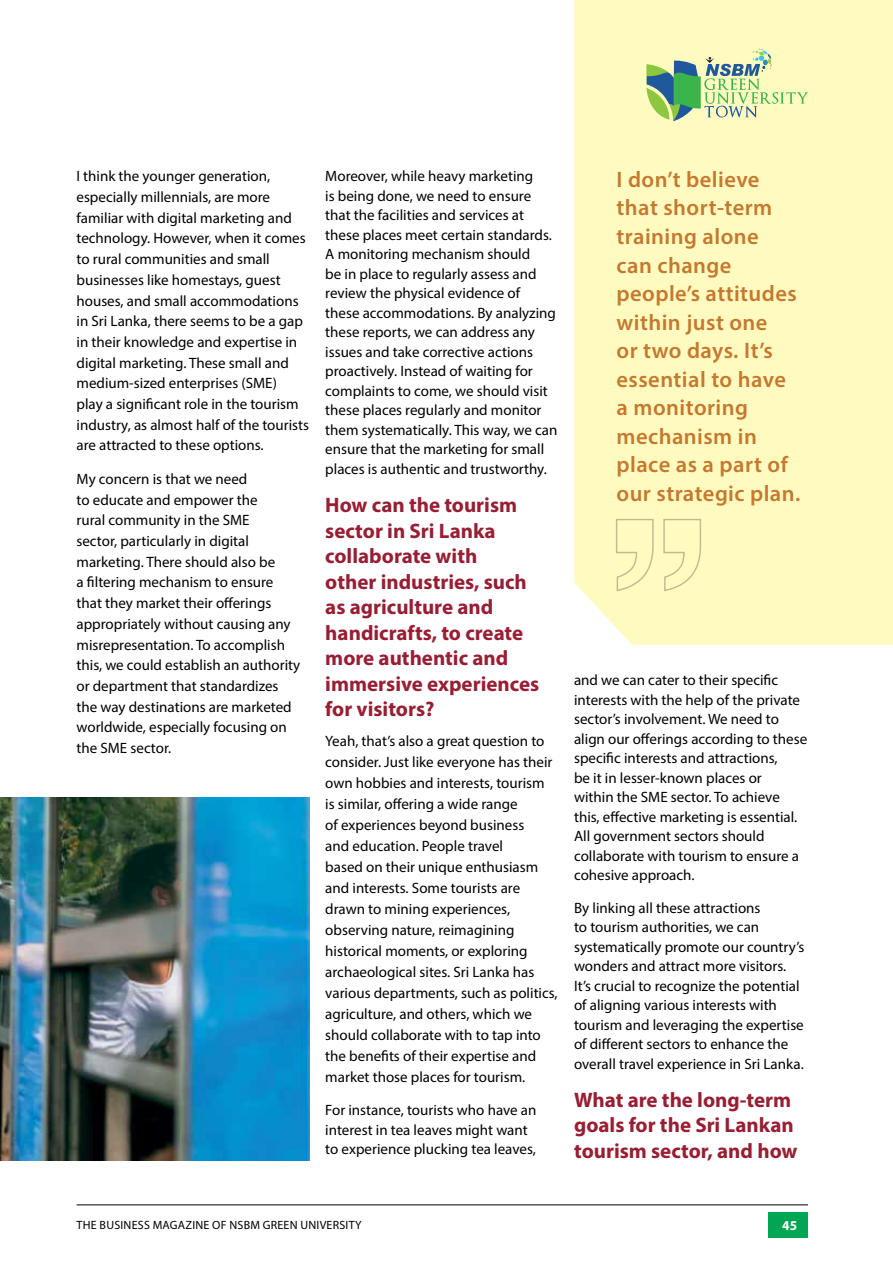
<style>
.page{position:relative;width:893px;height:1263px;background:#fff}
.page>*{position:absolute;margin:0;border:0;box-sizing:border-box;transform-origin:0 0}
.t1{font:600 22.5px/28.5px "Myriad Pro";letter-spacing:.02em;color:#c4792f}
.t2{font:700 21px/25.5px "Myriad Pro";color:#981e34}
.t3{font:15px/19.5px "Myriad Pro";color:#000}
.t4{font:700 13.5px "Myriad Pro";color:#fff}
.t5{font:12px "Myriad Pro";letter-spacing:.02em;color:#000}
</style>
<div class="page">
<div style="left:574px;top:0;width:319px;height:645px;background:#fffbc0"></div>
<svg style="left:615px;top:518px;width:87px;height:74px;background:#f8f4ba"></svg>
<svg style="left:646px;top:49px;width:162px;height:72px;background:#c3daa6"></svg>
<img style="left:0;top:797px;width:310px;height:363px">
<div style="left:769px;top:1212px;width:39px;height:26px;background:#00a651"></div>
<hr style="left:77px;top:1204px;width:731px;height:1px;background:#000">
<p class="t3" style="left:77px;top:166px;width:234px;line-height:20.7px">I think the younger generation, especially millennials, are more familiar with digital marketing and technology. However, when it comes to rural communities and small businesses like homestays, guest houses, and small accommodations in Sri Lanka, there seems to be a gap in their knowledge and expertise in digital marketing. These small and medium-sized enterprises (SM E)<br>play a significant role in the tourism industry, as almost half of the tourists are attracted to these options.</p>
<p class="t3" style="left:77px;top:468px;width:225px;line-height:20.7px">My concern is that we need<br>to educate and empower the<br>rural community in the SME<br>sector, particularly in digital marketing. There should also be<br>a filtering mechanism to ensure that they market their offerings appropriately without causing any misrepresentation. To accomplish this, we could establish an authority or department that standardizes the way destinations are marketed worldwide, especially focusing on the SM E sector.</p>
<p class="t3" style="left:325px;top:166px;width:234px">Moreover, while heavy marketing<br>is being done, we need to ensure that the facilities and services at these places meet certain standards.<br>A monitoring mechanism should<br>be in place to regularly assess and review the physical evidence of these accommodations. By analyzing these reports, we can address any issues and take corrective actions proactively. I nstead of waiting for complaints to come, we should visit these places regularly and monitor them systematically. This way, we can ensure that the marketing for small places is authentic and trustworthy.</p>
<h2 class="t2" style="left:325px;top:492px;width:215px">How can the tourism sector in Sri Lanka collaborate with<br>other industries, such as agriculture and handicrafts, to create more authentic and immersive experiences for visitors?</h2>
<p class="t3" style="left:325px;top:730px;width:234px;line-height:21px">Yeah, that’s also a great question to consider. Just like everyone has their own hobbies and interests, tourism is similar, offering a wide range<br>of experiences beyond business<br>and education. People travel<br>based on their unique enthusiasm and interests. Some tourists are drawn to mining experiences, observing nature, reimagining historical moments, or exploring archaeological sites. Sri Lanka has various departments, such as politics, agriculture, and others, which we should collaborate with to tap into the benefits of their expertise and market those places for tourism.</p>
<p class="t3" style="left:325px;top:1100px;width:213px">For instance, tourists who have an interest in tea leaves might want to experience plucking tea leaves,</p>
<h1 class="t1" style="left:617px;top:165px;width:185px">I don’t believe that short-term training alone<br>can change people’s attitudes within just one<br>or two days. It’s essential to have a monitoring mechanism in place as a part of our strategic plan.</h1>
<p class="t3" style="left:574px;top:670px;width:235px">and we can cater to their specific interests with the help of the private sector’s involvement. We need to align our offerings according to these specific interests and attractions,<br>be it in lesser-known places or<br>within the SM E sector. To achieve this, effective marketing is essential.<br>All government sectors should collaborate with tourism to ensure a cohesive approach.</p>
<p class="t3" style="left:574px;top:897px;width:232px">By linking all these attractions<br>to tourism authorities, we can systematically promote our country’s wonders and attract more visitors.<br>It’s crucial to recognize the potential of aligning various interests with tourism and leveraging the expertise of different sectors to enhance the overall travel experience in Sri Lanka.</p>
<h2 class="t2" style="left:574px;top:1086px;width:225px">What are the long-term goals for the Sri Lankan tourism sector, and how</h2>
<p class="t5" style="left:77px;top:1217px;width:37px">THE BUSIN</p>
<p class="t5" style="left:132px;top:1217px;width:176px">ESS MAGAZIN E OF NSBM GREEN UNIV</p>
<p class="t5" style="left:327px;top:1217px;width:13px">ERSITY</p>
<p class="t4" style="left:782px;top:1216px;width:16px">45</p>
</div>
